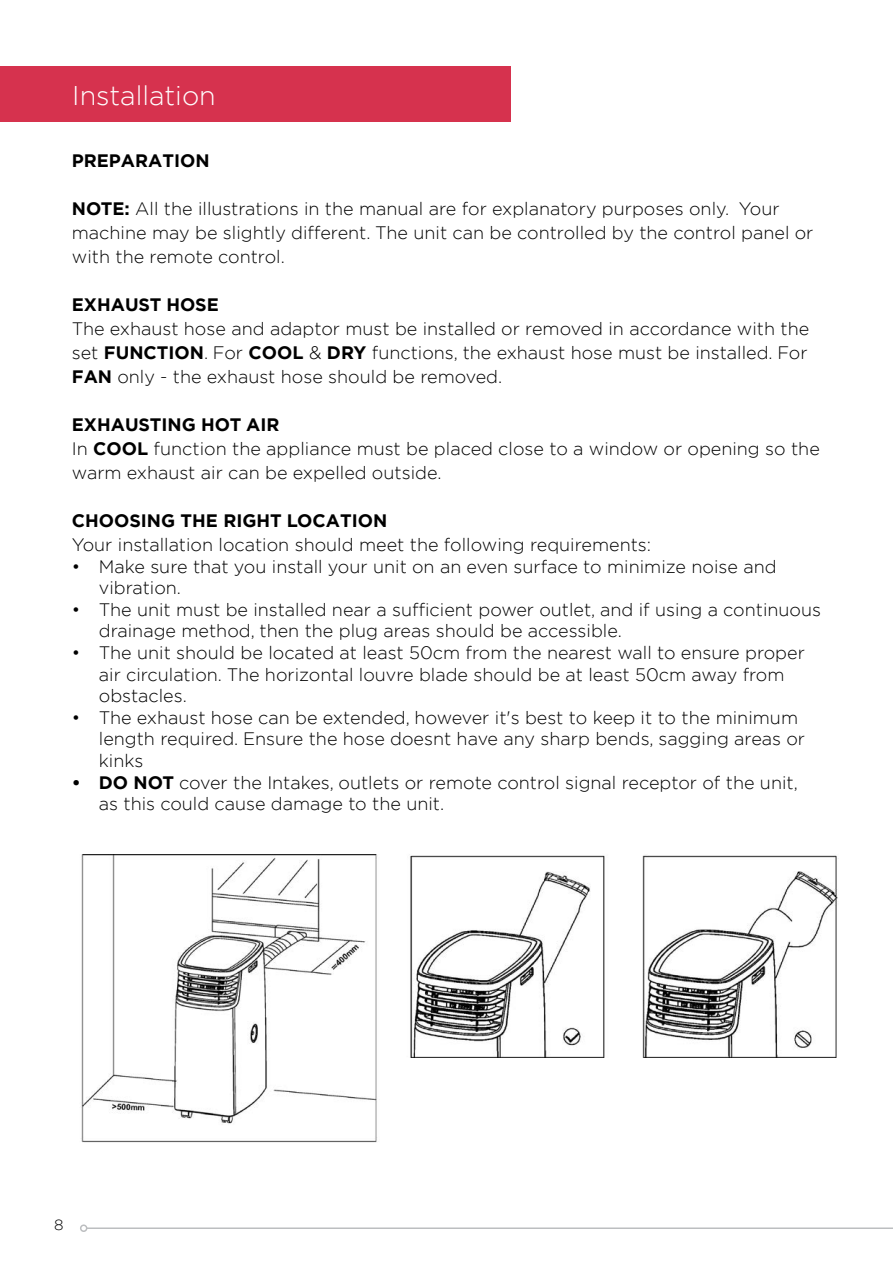
<style>
.page{position:relative;width:893px;height:1263px;background:#fff}
.page>*{position:absolute;margin:0;border:0;box-sizing:border-box;transform-origin:0 0}
.t1{font:300 27px "Gotham";color:#fff}
.t2{font:300 18px/21.6px "Gotham";color:#000}
.t3{font:700 18px "Gotham";color:#000}
.t4{font:300 15px "Gotham";color:#000}
.s1{font-weight:700}
</style>
<div class="page">
<div style="left:0;top:66px;width:510px;height:55px;background:#d6324e"></div>
<img style="left:81px;top:854px;width:296px;height:289px">
<img style="left:410px;top:855px;width:428px;height:203px">
<hr style="left:87px;top:1227px;width:806px;height:2px;background:#bcbec0">
<div style="left:80px;top:1224px;width:7px;height:8px;border:2px solid #bcbec0;border-radius:50%"></div>
<h1 class="t1" style="left:72px;top:78px;width:145px">Installation</h1>
<p class="t3" style="left:72px;top:149px;width:139px">PREPARATION</p>
<p class="t2" style="left:72px;top:196px;width:743px;line-height:24px"><span class="s1">NOTE:</span> All the illustrations in the manual are for explanatory purposes only. Your machine may be slightly different. The unit can be controlled by the control panel or with the remote control.</p>
<p class="t3" style="left:72px;top:293px;width:148px">EXHAUST HOSE</p>
<p class="t2" style="left:72px;top:316px;width:739px;line-height:24px;text-align:justify">The exhaust hose and adaptor must be installed or removed in accordance with the set <span class="s1">FUNCTION</span>. For <span class="s1">COOL</span> &amp; <span class="s1">DRY</span> functions, the exhaust hose must be installed. For <span class="s1">FAN</span> only - the exhaust hose should be removed.</p>
<p class="t2" style="left:72px;top:412px;width:749px;line-height:24px"><span class="s1">EXHAUSTING HOT AIR<br></span>In <span class="s1">COOL</span> function the appliance must be placed close to a window or opening so the warm exhaust air can be expelled outside.</p>
<p class="t3" style="left:72px;top:509px;width:317px">CHOOSING THE RIGHT LOCATION</p>
<p class="t2" style="left:72px;top:533px;width:581px">Your installation location should meet the following requirements:</p>
<p class="t2" style="left:99px;top:555px;width:679px;text-indent:-27px">• Make sure that you install your unit on an even surface to minimize noise and vibration.</p>
<p class="t2" style="left:99px;top:598px;width:724px;text-indent:-27px">• The unit must be installed near a sufficient power outlet, and if using a continuous drainage method, then the plug areas should be accessible.</p>
<p class="t2" style="left:99px;top:641px;width:707px;text-indent:-27px">• The unit should be located at least 50cm from the nearest wall to ensure proper air circulation. The horizontal louvre blade should be at least 50cm away from obstacles.</p>
<p class="t2" style="left:99px;top:706px;width:708px;text-indent:-27px">• The exhaust hose can be extended, however it's best to keep it to the minimum length required. Ensure the hose doesnt have any sharp bends, sagging areas or kinks</p>
<p class="t2" style="left:99px;top:771px;width:700px;text-indent:-27px"><span class="s1">• DO NOT</span> cover the Intakes, outlets or remote control signal receptor of the unit, as this could cause damage to the unit.</p>
<p class="t4" style="left:54px;top:1216px;width:11px">8</p>
</div>
